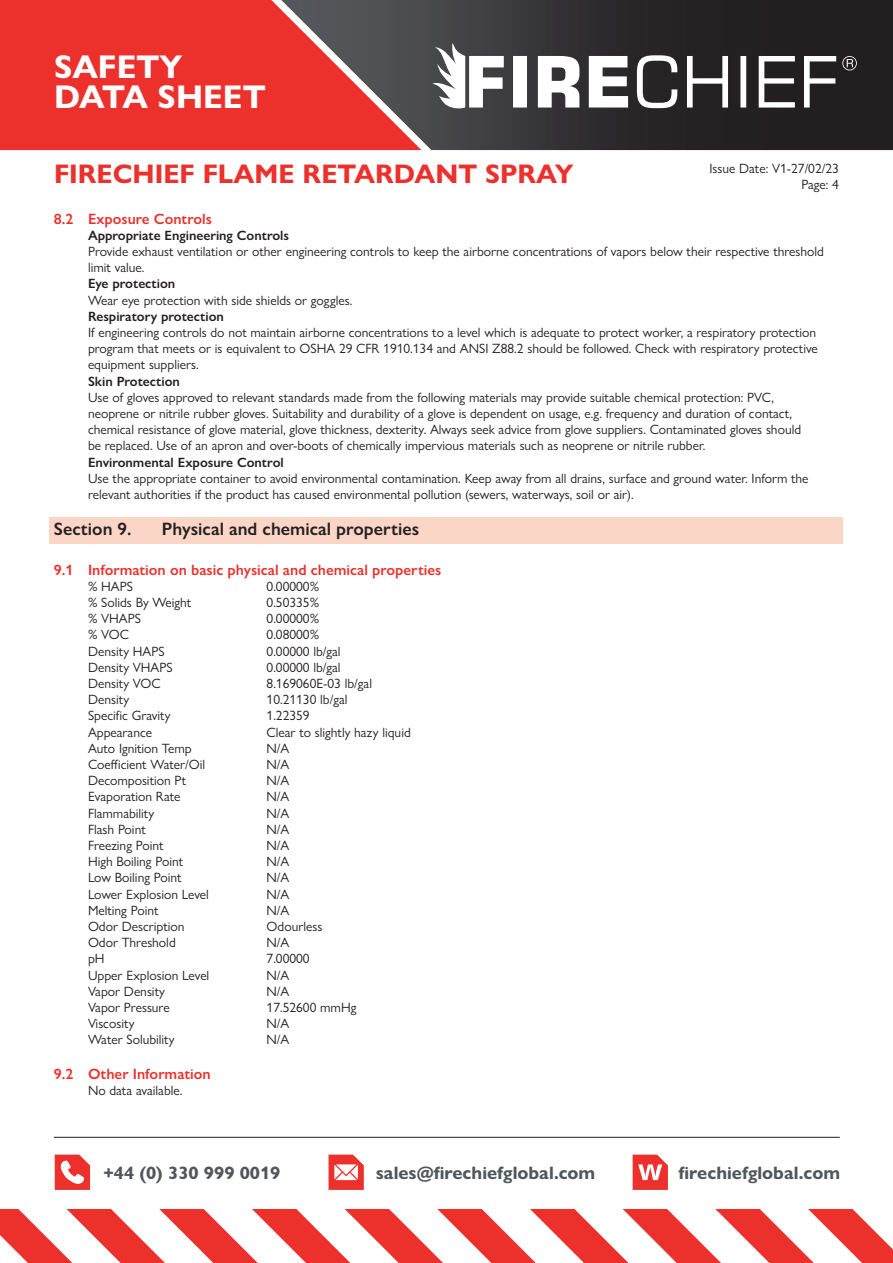
<style>
.page{position:relative;width:893px;height:1263px;background:#fff}
.page>*{position:absolute;margin:0;border:0;box-sizing:border-box;transform-origin:0 0}
.t1{font:700 33px/30px "Gill Sans Nova";color:#fff}
.t2{font:700 27px "Gill Sans Nova";color:#ec312d}
.t3{font:700 18px "Gill Sans Nova";color:#4f575d}
.t4{font:600 18px "Gill Sans Nova";color:#231f20}
.t5{font:600 15px "Gill Sans Nova";color:#ec312d}
.Indented_text{font:13.5px/16.2px "Gill Sans Nova";color:#231f20;text-align:right}
.Indented_text-2{font:600 13.5px "Gill Sans Nova";color:#231f20}
</style>
<div class="page">
<div style="left:0;top:0;width:250px;height:150px;background:#ec312d"></div>
<svg style="left:250px;top:0;width:643px;height:150px;background:#583535"></svg>
<svg style="left:55px;top:1154px;width:35px;height:36px"></svg>
<svg style="left:329px;top:1154px;width:35px;height:36px"></svg>
<hr style="left:54px;top:1137px;width:786px;height:1px;background:#231f20">
<svg style="left:633px;top:1154px;width:35px;height:36px"></svg>
<svg style="left:0;top:1209px;width:893px;height:54px"></svg>
<svg style="left:432px;top:43px;width:72px;height:67px"></svg>
<div style="left:513px;top:56px;width:14px;height:52px;background:#fff"></div>
<svg style="left:538px;top:56px;width:41px;height:52px"></svg>
<svg style="left:589px;top:56px;width:39px;height:52px"></svg>
<svg style="left:637px;top:55px;width:40px;height:53px"></svg>
<svg style="left:687px;top:56px;width:41px;height:52px"></svg>
<div style="left:740px;top:56px;width:6px;height:52px;background:#fff"></div>
<svg style="left:759px;top:56px;width:36px;height:52px"></svg>
<svg style="left:804px;top:56px;width:32px;height:52px"></svg>
<svg style="left:842px;top:56px;width:15px;height:14px"></svg>
<div style="left:50px;top:518px;width:793px;height:26px;background:#fbd5c5"></div>
<h1 class="t1" style="left:54px;top:52px;width:213px">SAFETY<br>DATA SHEET</h1>
<h2 class="t2" style="left:54px;top:157px;width:521px">FIRECHIEF FLAME RETARDANT SPRAY</h2>
<p class="Indented_text" style="left:709px;top:160px;width:131px">Issue Date: V1-27/02/23<br>Page: 4</p>
<p class="t5" style="left:54px;top:209px;width:160px">8.2 Exposure Controls</p>
<p class="Indented_text-2" style="left:88px;top:227px;width:203px">Appropriate Engineering Controls</p>
<p class="Indented_text" style="left:88px;top:243px;width:737px">Provide exhaust ventilation or other engineering controls to keep the airborne concentrations of vapors below their respective threshold</p>
<p class="Indented_text" style="left:88px;top:259px;width:58px">limit value.</p>
<p class="Indented_text-2" style="left:88px;top:275px;width:89px">Eye protection</p>
<p class="Indented_text" style="left:88px;top:292px;width:266px">Wear eye protection with side shields or goggles.</p>
<p class="Indented_text-2" style="left:88px;top:308px;width:137px">Respiratory protection</p>
<p class="Indented_text" style="left:88px;top:324px;width:730px">If engineering controls do not maintain airborne concentrations to a level which is adequate to protect worker, a respiratory protection</p>
<p class="Indented_text" style="left:88px;top:340px;width:731px">program that meets or is equivalent to OSHA 29 CFR 1910.134 and ANSI Z88.2 should be followed. Check with respiratory protective</p>
<p class="Indented_text" style="left:88px;top:357px;width:112px">equipment suppliers.</p>
<p class="Indented_text-2" style="left:88px;top:373px;width:93px">Skin Protection</p>
<p class="Indented_text" style="left:88px;top:389px;width:688px">Use of gloves approved to relevant standards made from the following materials may provide suitable chemical protection: PVC,</p>
<p class="Indented_text" style="left:88px;top:405px;width:705px">neoprene or nitrile rubber gloves. Suitability and durability of a glove is dependent on usage, e.g. frequency and duration of contact,</p>
<p class="Indented_text" style="left:88px;top:421px;width:715px">chemical resistance of glove material, glove thickness, dexterity. Always seek advice from glove suppliers. Contaminated gloves should</p>
<p class="Indented_text" style="left:88px;top:438px;width:619px">be replaced. Use of an apron and over-boots of chemically impervious materials such as neoprene or nitrile rubber.</p>
<p class="Indented_text-2" style="left:88px;top:454px;width:197px">Environmental Exposure Control</p>
<p class="Indented_text" style="left:88px;top:470px;width:722px">Use the appropriate container to avoid environmental contamination. Keep away from all drains, surface and ground water. Inform the</p>
<p class="Indented_text" style="left:88px;top:486px;width:547px">relevant authorities if the product has caused environmental pollution (sewers, waterways, soil or air).</p>
<p class="t4" style="left:54px;top:518px;width:79px">Section 9.</p>
<p class="t4" style="left:162px;top:518px;width:259px">Physical and chemical properties</p>
<p class="t5" style="left:54px;top:560px;width:389px">9.1 Information on basic physical and chemical properties</p>
<p class="Indented_text" style="left:88px;top:578px;width:46px">% HAPS</p>
<p class="Indented_text" style="left:267px;top:578px;width:54px">0.00000%</p>
<p class="Indented_text" style="left:88px;top:594px;width:105px">% Solids By Weight</p>
<p class="Indented_text" style="left:267px;top:594px;width:54px">0.50335%</p>
<p class="Indented_text" style="left:88px;top:610px;width:55px">% VHAPS</p>
<p class="Indented_text" style="left:267px;top:610px;width:54px">0.00000%</p>
<p class="Indented_text" style="left:88px;top:627px;width:43px">% VOC</p>
<p class="Indented_text" style="left:267px;top:627px;width:54px">0.08000%</p>
<p class="Indented_text" style="left:88px;top:643px;width:78px">Density HAPS</p>
<p class="Indented_text" style="left:267px;top:643px;width:76px">0.00000 lb/gal</p>
<p class="Indented_text" style="left:88px;top:659px;width:86px">Density VHAPS</p>
<p class="Indented_text" style="left:267px;top:659px;width:76px">0.00000 lb/gal</p>
<p class="Indented_text" style="left:88px;top:675px;width:74px">Density VOC</p>
<p class="Indented_text" style="left:267px;top:675px;width:107px">8.169060E-03 lb/gal</p>
<p class="Indented_text" style="left:88px;top:691px;width:43px">Density</p>
<p class="Indented_text" style="left:267px;top:691px;width:82px">10.21130 lb/gal</p>
<p class="Indented_text" style="left:88px;top:708px;width:84px">Specific Gravity</p>
<p class="Indented_text" style="left:267px;top:708px;width:45px">1.22359</p>
<p class="Indented_text" style="left:88px;top:724px;width:66px">Appearance</p>
<p class="Indented_text" style="left:267px;top:724px;width:146px">Clear to slightly hazy liquid</p>
<p class="Indented_text" style="left:88px;top:740px;width:105px">Auto Ignition Temp</p>
<p class="Indented_text" style="left:267px;top:740px;width:24px">N/A</p>
<p class="Indented_text" style="left:88px;top:756px;width:119px">Coefficient Water/Oil</p>
<p class="Indented_text" style="left:267px;top:756px;width:24px">N/A</p>
<p class="Indented_text" style="left:88px;top:772px;width:100px">Decomposition Pt</p>
<p class="Indented_text" style="left:267px;top:772px;width:24px">N/A</p>
<p class="Indented_text" style="left:88px;top:789px;width:94px">Evaporation Rate</p>
<p class="Indented_text" style="left:267px;top:789px;width:24px">N/A</p>
<p class="Indented_text" style="left:88px;top:805px;width:68px">Flammability</p>
<p class="Indented_text" style="left:267px;top:805px;width:24px">N/A</p>
<p class="Indented_text" style="left:88px;top:821px;width:59px">Flash Point</p>
<p class="Indented_text" style="left:267px;top:821px;width:24px">N/A</p>
<p class="Indented_text" style="left:88px;top:837px;width:77px">Freezing Point</p>
<p class="Indented_text" style="left:267px;top:837px;width:24px">N/A</p>
<p class="Indented_text" style="left:88px;top:853px;width:97px">High Boiling Point</p>
<p class="Indented_text" style="left:267px;top:853px;width:24px">N/A</p>
<p class="Indented_text" style="left:88px;top:870px;width:95px">Low Boiling Point</p>
<p class="Indented_text" style="left:267px;top:870px;width:24px">N/A</p>
<p class="Indented_text" style="left:88px;top:886px;width:122px">Lower Explosion Level</p>
<p class="Indented_text" style="left:267px;top:886px;width:24px">N/A</p>
<p class="Indented_text" style="left:88px;top:902px;width:72px">Melting Point</p>
<p class="Indented_text" style="left:267px;top:902px;width:24px">N/A</p>
<p class="Indented_text" style="left:88px;top:918px;width:98px">Odor Description</p>
<p class="Indented_text" style="left:267px;top:918px;width:57px">Odourless</p>
<p class="Indented_text" style="left:88px;top:934px;width:89px">Odor Threshold</p>
<p class="Indented_text" style="left:267px;top:934px;width:24px">N/A</p>
<p class="Indented_text" style="left:88px;top:951px;width:18px">pH</p>
<p class="Indented_text" style="left:267px;top:951px;width:45px">7.00000</p>
<p class="Indented_text" style="left:88px;top:967px;width:123px">Upper Explosion Level</p>
<p class="Indented_text" style="left:267px;top:967px;width:24px">N/A</p>
<p class="Indented_text" style="left:88px;top:983px;width:79px">Vapor Density</p>
<p class="Indented_text" style="left:267px;top:983px;width:24px">N/A</p>
<p class="Indented_text" style="left:88px;top:999px;width:83px">Vapor Pressure</p>
<p class="Indented_text" style="left:267px;top:999px;width:91px">17.52600 mmHg</p>
<p class="Indented_text" style="left:88px;top:1015px;width:48px">Viscosity</p>
<p class="Indented_text" style="left:267px;top:1015px;width:24px">N/A</p>
<p class="Indented_text" style="left:88px;top:1032px;width:88px">Water Solubility</p>
<p class="Indented_text" style="left:267px;top:1032px;width:24px">N/A</p>
<p class="t5" style="left:54px;top:1064px;width:158px">9.2 Other Information</p>
<p class="Indented_text" style="left:88px;top:1082px;width:96px">No data available.</p>
<h3 class="t3" style="left:103px;top:1162px;width:179px">+44 (0) 330 999 0019</h3>
<h3 class="t3" style="left:376px;top:1162px;width:221px">sales@firechiefglobal.com</h3>
<h3 class="t3" style="left:678px;top:1162px;width:163px">firechiefglobal.com</h3>
</div>
